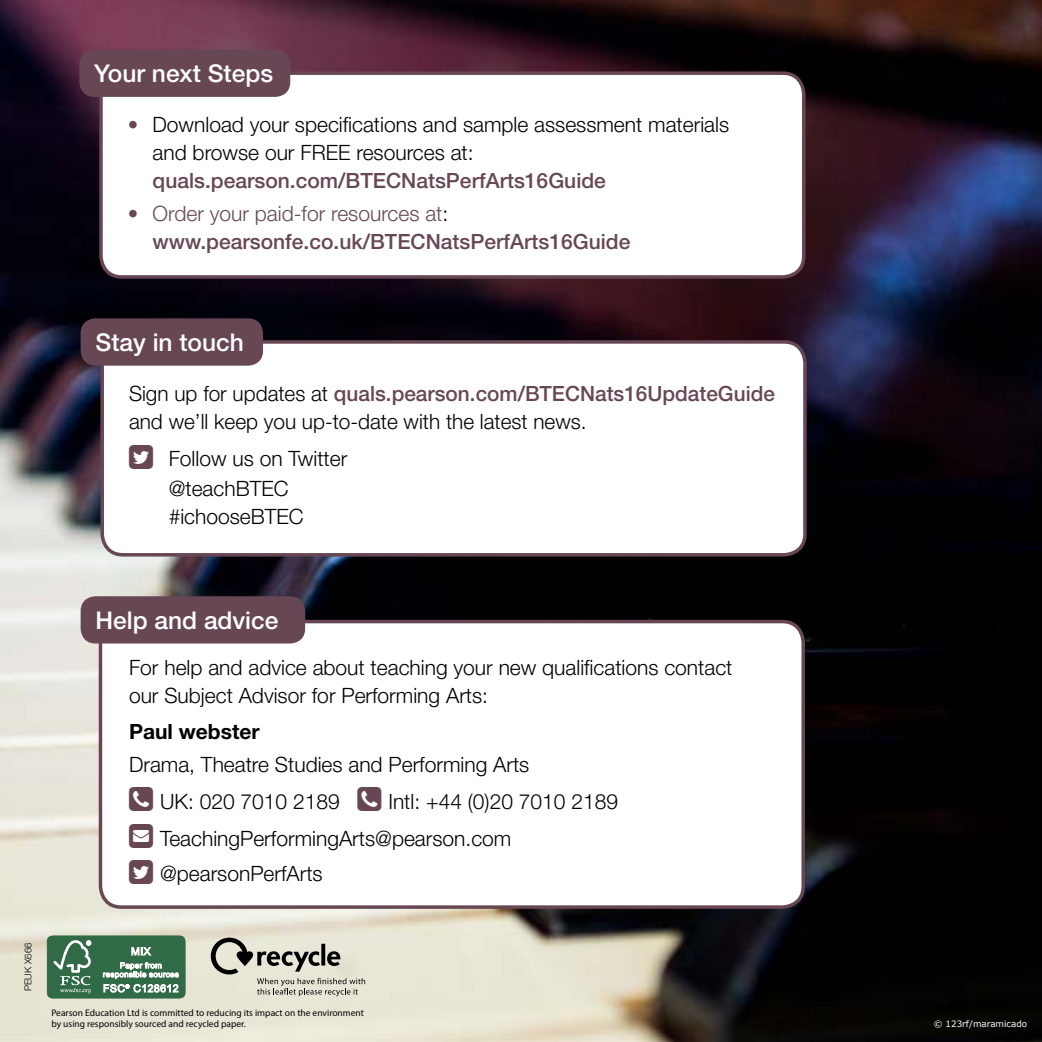
<style>
.page{position:relative;width:1042px;height:1042px;background:#fff}
.page>*{position:absolute;margin:0;border:0;box-sizing:border-box;transform-origin:0 0}
.t1{font:500 24.5px "Helvetica Neue LT Pro";color:#fff}
.t2{font:300 21px/28px "Helvetica Neue LT Pro";color:#000}
.t3{font:500 21px/28px "Helvetica Neue LT Pro";color:#674754}
.t4{font:700 21px "Helvetica Neue LT Std";color:#000}
.t5{font:9.45px/11.4px "Myriad Pro";color:#000}
.t6{font:300 9.45px "Helvetica Neue LT Pro";color:#000}
.t7{font:8.75px "Verdana";color:#fff}
.s1{color:#674754}
.s2{font-weight:300}
.s3{font-weight:300;color:#000}
.s4{font-weight:500;color:#674754}
</style>
<div class="page">
<img style="left:0;top:0;width:1042px;height:1042px">
<div style="left:101px;top:73px;width:703px;height:204px;background:#fff;border-radius:21px"></div>
<div style="left:99px;top:71px;width:706px;height:208px;border:4px solid #674754;border-radius:21px"></div>
<div style="left:79px;top:50px;width:211px;height:47px;background:#674754;border-radius:15px"></div>
<div style="left:102px;top:342px;width:703px;height:213px;background:#fff;border-radius:21px"></div>
<div style="left:100px;top:340px;width:707px;height:216px;border:4px solid #674754;border-radius:21px"></div>
<div style="left:81px;top:318px;width:182px;height:48px;background:#674754;border-radius:15px"></div>
<div style="left:100px;top:621px;width:703px;height:286px;background:#fff;border-radius:21px"></div>
<div style="left:99px;top:620px;width:706px;height:289px;border:4px solid #674754;border-radius:21px"></div>
<div style="left:81px;top:596px;width:224px;height:47px;background:#674754;border-radius:15px"></div>
<svg style="left:46px;top:935px;width:140px;height:63px"></svg>
<svg style="left:211px;top:937px;width:154px;height:59px"></svg>
<p class="t1" style="left:94px;top:59px;width:180px">Your next Steps</p>
<p class="t2" style="left:153px;top:110px;width:578px;text-indent:-25px"><span class="s1">•</span> Download your specifications and sample assessment materials and browse our FREE resources at:</p>
<p class="t3" style="left:153px;top:166px;width:455px">quals.pearson.com/BTECNatsPerfArts16Guide</p>
<p class="t3" style="left:153px;top:199px;width:479px;text-indent:-25px"><span class="s2">• Order your paid-for resources at</span><span class="s3">: </span>www.pearsonfe.co.uk/BTECNatsPerfArts16Guide</p>
<p class="t1" style="left:95px;top:327px;width:150px">Stay in touch</p>
<p class="t2" style="left:129px;top:378px;width:647px">Sign up for updates at <span class="s4">quals.pearson.com/BTECNats16UpdateGuide </span>and we’ll keep you up-to-date with the latest news.</p>
<p class="t2" style="left:169px;top:442px;width:180px;line-height:30.4px">Follow us on Twitter @teachBTEC</p>
<p class="t2" style="left:169px;top:502px;width:137px">#ichooseBTEC</p>
<p class="t1" style="left:95px;top:605px;width:184px">Help and advice</p>
<p class="t2" style="left:129px;top:653px;width:605px">For help and advice about teaching your new qualifications contact our Subject Advisor for Performing Arts:</p>
<p class="t4" style="left:129px;top:718px;width:132px">Paul webster</p>
<p class="t2" style="left:160px;top:745px;width:371px;line-height:37.1px;text-indent:-31px">Drama, Theatre Studies and Performing Arts<br>UK: 020 7010 2189</p>
<p class="t2" style="left:160px;top:782px;width:460px;line-height:37.1px;text-indent:228px">Intl: +44 (0)20 7010 2189<br>TeachingPerformingArts@pearson.com</p>
<p class="t2" style="left:160px;top:859px;width:164px">@pearsonPerfArts</p>
<p class="t6" style="left:22px;top:991px;width:50px;rotate:-90deg">PEUK X666</p>
<p class="t5" style="left:51px;top:1006px;width:314px">Pearson Education Ltd is committed to reducing its impact on the environment by using responsibly sourced and recycled paper.</p>
<p class="t7" style="left:933px;top:1018px;width:95px">© 123rf/maramicado</p>
</div>
